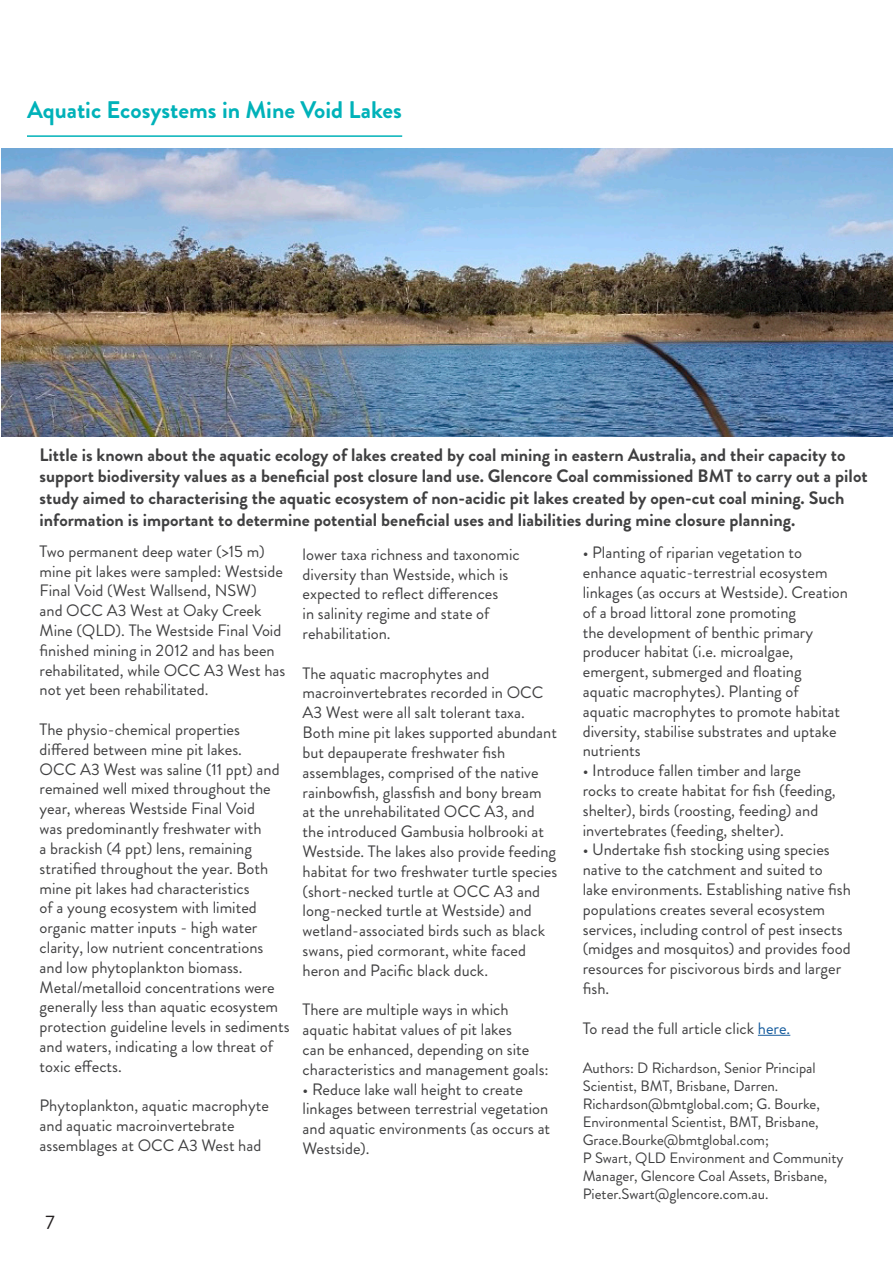
<style>
.page{position:relative;width:893px;height:1263px;background:#fff}
.page>*{position:absolute;margin:0;border:0;box-sizing:border-box;transform-origin:0 0}
.t1{font:700 24px "Brandon Grotesque";color:#00b2b9}
.t2{font:19.5px "Brandon Grotesque";color:#231f20}
.t3{font:700 18px/21.6px "Brandon Grotesque";color:#404041}
.t4{font:16.5px/19.8px "Brandon Grotesque";color:#404041}
.t5{font:15px/18px "Brandon Grotesque";color:#3e3e3f}
.s1{color:#175d9e}
</style>
<div class="page">
<hr style="left:758px;top:1035px;width:32px;height:1px;background:#175d9e">
<hr style="left:27px;top:135px;width:375px;height:2px;background:#00b2b9">
<img style="left:1px;top:148px;width:892px;height:288px">
<p class="t1" style="left:27px;top:93px;width:376px">Aquatic Ecosystems in Mine Void Lakes</p>
<p class="t3" style="left:40px;top:444px;width:829px">Little is known about the aquatic ecology of lakes created by coal mining in eastern Australia, and their capacity to support biodiversity values as a beneficial post closure land use. Glencore Coal commissioned BMT to carry out a pilot study aimed to characterising the aquatic ecosystem of non-acidic pit lakes created by open-cut coal mining. Such information is important to determine potential beneficial uses and liabilities during mine closure planning.</p>
<p class="t4" style="left:40px;top:541px;width:247px">Two permanent deep water (&gt;15 m) mine pit lakes were sampled: Westside Final Void (West Wallsend, NSW)<br>and OCC A3 West at Oaky Creek Mine (QLD). The Westside Final Void finished mining in 2012 and has been rehabilitated, while OCC A3 West has not yet been rehabilitated.</p>
<p class="t4" style="left:40px;top:720px;width:252px">The physio-chemical properties differed between mine pit lakes.<br>OCC A3 West was saline (11 ppt) and remained well mixed throughout the year, whereas Westside Final Void<br>was predominantly freshwater with<br>a brackish (4 ppt) lens, remaining stratified throughout the year. Both mine pit lakes had characteristics<br>of a young ecosystem with limited organic matter inputs - high water clarity, low nutrient concentrations and low phytoplankton biomass.<br>Metal/metalloid concentrations were generally less than aquatic ecosystem protection guideline levels in sediments and waters, indicating a low threat of toxic effects.</p>
<p class="t4" style="left:40px;top:1096px;width:231px">Phytoplankton, aquatic macrophyte and aquatic macroinvertebrate assemblages at OCC A3 West had</p>
<p class="t4" style="left:303px;top:544px;width:219px">lower taxa richness and taxonomic diversity than Westside, which is expected to reflect differences<br>in salinity regime and state of rehabilitation.</p>
<p class="t4" style="left:303px;top:663px;width:256px">The aquatic macrophytes and macroinvertebrates recorded in OCC A3 West were all salt tolerant taxa.<br>Both mine pit lakes supported abundant but depauperate freshwater fish assemblages, comprised of the native rainbowfish, glassfish and bony bream at the unrehabilitated OCC A3, and the introduced Gambusia holbrooki at Westside. The lakes also provide feeding habitat for two freshwater turtle species (short-necked turtle at OCC A3 and long-necked turtle at Westside) and wetland-associated birds such as black swans, pied cormorant, white faced heron and Pacific black duck.</p>
<p class="t4" style="left:303px;top:1000px;width:248px">There are multiple ways in which aquatic habitat values of pit lakes<br>can be enhanced, depending on site characteristics and management goals:</p>
<p class="t4" style="left:303px;top:1079px;width:249px">• Reduce lake wall height to create linkages between terrestrial vegetation and aquatic environments (as occurs at<br>Westside).</p>
<p class="t2" style="left:45px;top:1209px;width:11px">7</p>
<p class="t4" style="left:583px;top:543px;width:267px">• Planting of riparian vegetation to enhance aquatic-terrestrial ecosystem linkages (as occurs at Westside). Creation of a broad littoral zone promoting<br>the development of benthic primary producer habitat (i.e. microalgae, emergent, submerged and floating aquatic macrophytes). Planting of aquatic macrophytes to promote habitat diversity, stabilise substrates and uptake nutrients</p>
<p class="t4" style="left:583px;top:761px;width:254px">• Introduce fallen timber and large rocks to create habitat for fish (feeding, shelter), birds (roosting, feeding) and invertebrates (feeding, shelter).</p>
<p class="t4" style="left:583px;top:840px;width:270px">• Undertake fish stocking using species native to the catchment and suited to lake environments. Establishing native fish populations creates several ecosystem services, including control of pest insects (midges and mosquitos) and provides food resources for piscivorous birds and larger fish.</p>
<p class="t4" style="left:583px;top:1018px;width:209px">To read the full article click <span class="s1">here.</span></p>
<p class="t5" style="left:583px;top:1059px;width:239px">Authors: D Richardson, Senior Principal Scientist, BMT, Brisbane, Darren.<br>Richardson@bmtglobal.com; G. Bourke, Environmental Scientist, BMT, Brisbane, Grace.Bourke@bmtglobal.com;</p>
<p class="t5" style="left:583px;top:1149px;width:262px">P Swart, QLD Environment and Community<br>Manager, Glencore Coal Assets, Brisbane,<br>Pieter.Swart@glencore.com.au.</p>
</div>
